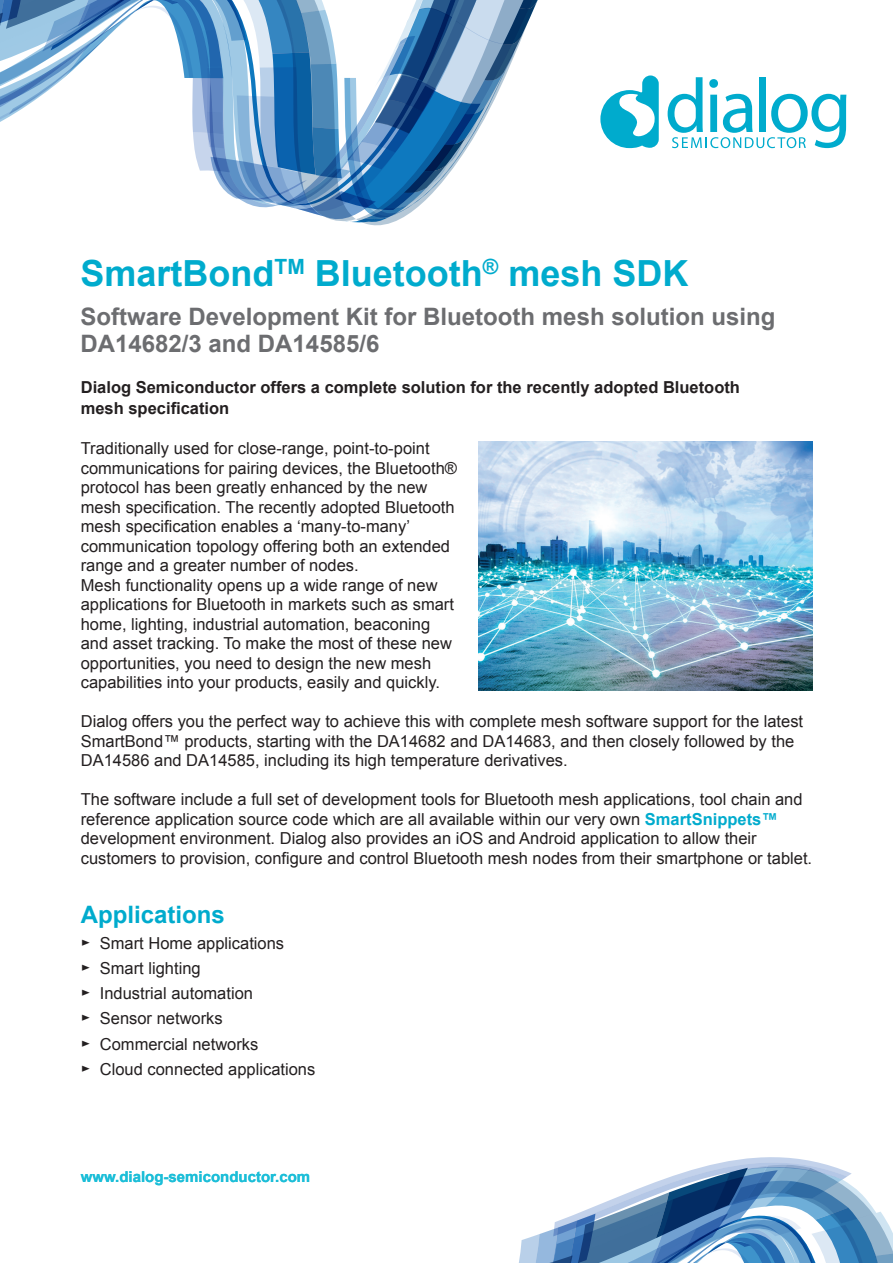
<style>
.page{position:relative;width:893px;height:1263px;background:#fff}
.page>*{position:absolute;margin:0;border:0;box-sizing:border-box;transform-origin:0 0}
.t1{font:700 36px "Arial";color:#00abcd}
.t2{font:700 24px/27px "Arial";color:#6c6d70}
.t3{font:700 24px "Arial";color:#00abcd}
.t4{font:16.5px/19.5px "Arial";color:#231f20}
.t5{font:700 16.5px/21px "Arial";color:#231f20}
.t6{font:700 15px "Arial";color:#1cbed8}
.s1{font-weight:700;color:#00abcd}
.s2{font-family:"Arial Unicode MS"}
</style>
<div class="page">
<svg style="left:600px;top:75px;width:59px;height:73px"></svg>
<svg style="left:667px;top:77px;width:179px;height:71px"></svg>
<svg style="left:0;top:0;width:538px;height:222px"></svg>
<svg style="left:519px;top:1157px;width:374px;height:106px"></svg>
<img style="left:479px;top:441px;width:333px;height:250px">
<h1 class="t1" style="left:81px;top:249px;width:609px">SmartBond<sup>TM</sup> Bluetooth<sup>®</sup> mesh SDK</h1>
<h2 class="t2" style="left:81px;top:304px;width:696px">Software Development Kit for Bluetooth mesh solution using<br>DA14682/3 and DA14585/6</h2>
<p class="t5" style="left:81px;top:377px;width:661px">Dialog Semiconductor offers a complete solution for the recently adopted Bluetooth mesh specification</p>
<p class="t4" style="left:81px;top:439px;width:378px">Traditionally used for close-range, point-to-point communications for pairing devices, the Bluetooth® protocol has been greatly enhanced by the new mesh specification. The recently adopted Bluetooth mesh specification enables a ‘many-to-many’ communication topology offering both an extended range and a greater number of nodes.<br>Mesh functionality opens up a wide range of new applications for Bluetooth in markets such as smart home, lighting, industrial automation, beaconing and asset tracking. To make the most of these new opportunities, you need to design the new mesh capabilities into your products, easily and quickly.</p>
<p class="t4" style="left:81px;top:712px;width:724px">Dialog offers you the perfect way to achieve this with complete mesh software support for the latest<br>SmartBond™ products, starting with the DA14682 and DA14683, and then closely followed by the<br>DA14586 and DA14585, including its high temperature derivatives.</p>
<p class="t4" style="left:81px;top:790px;width:733px">The software include a full set of development tools for Bluetooth mesh applications, tool chain and reference application source code which are all available within our very own <span class="s1">SmartSnippets™ </span>development environment. Dialog also provides an iOS and Android application to allow their customers to provision, configure and control Bluetooth mesh nodes from their smartphone or tablet.</p>
<h2 class="t3" style="left:81px;top:899px;width:146px">Applications</h2>
<p class="t4" style="left:81px;top:930px;width:236px;line-height:25.2px"><span class="s2">►</span> Smart Home applications<br><span class="s2">►</span> Smart lighting<br><span class="s2">►</span> Industrial automation<br><span class="s2">►</span> Sensor networks<br><span class="s2">►</span> Commercial networks<br><span class="s2">►</span> Cloud connected applications</p>
<p class="t6" style="left:81px;top:1167px;width:231px">www.dialog-semiconductor.com</p>
</div>
